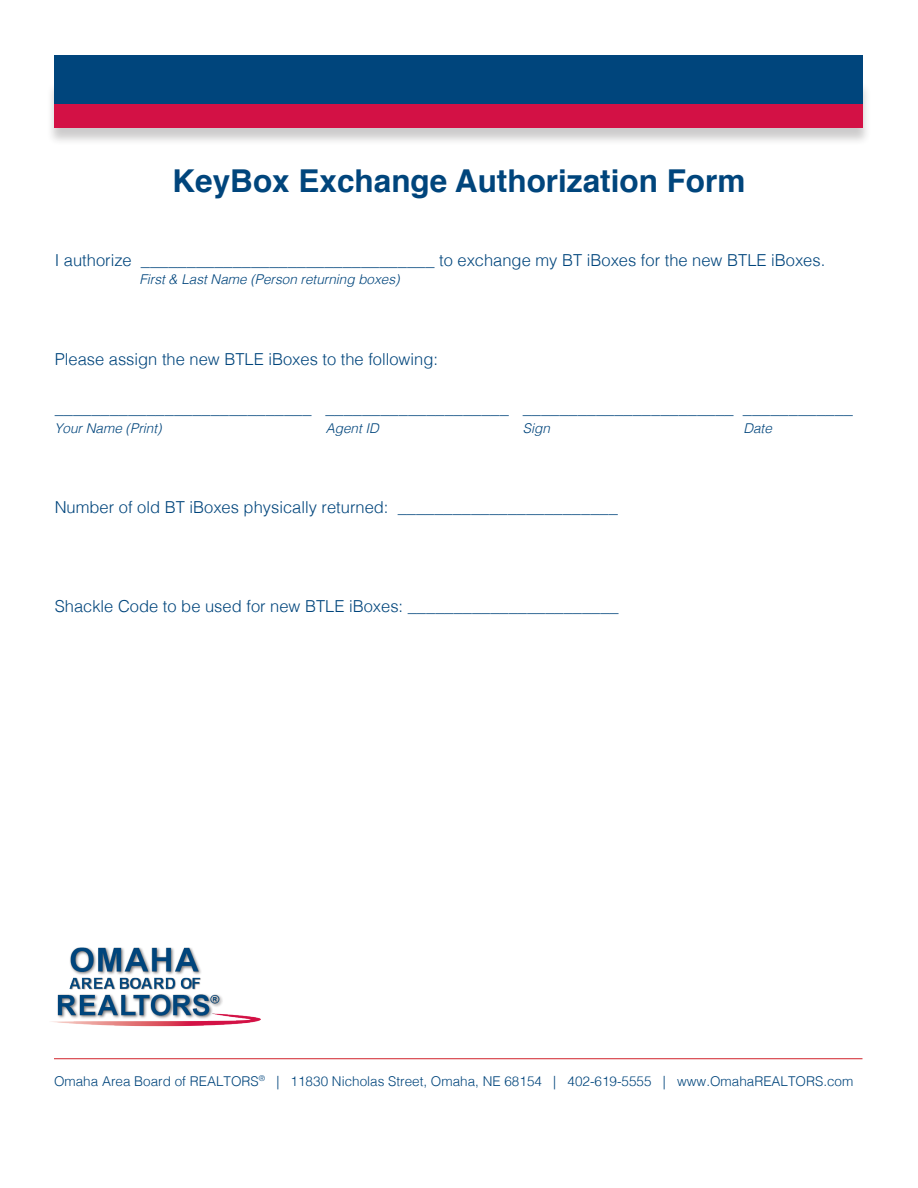
<style>
.page{position:relative;width:918px;height:1188px;background:#fff}
.page>*{position:absolute;margin:0;border:0;box-sizing:border-box;transform-origin:0 0}
.t1{font:700 31.5px "Helvetica";color:#00457c}
.t2{font:300 16.5px "Helvetica";color:#00457c}
.t3{font:700 16.5px "Helvetica";color:#00457c}
.t4{font:300 13.5px "Helvetica";color:#00457c}
.t5{font:italic 300 13.5px "Helvetica";color:#00457c}
.s1{font-weight:700}
</style>
<div class="page">
<div style="left:46px;top:81px;width:826px;height:66px;background:#231f20;opacity:.23"></div>
<div style="left:55px;top:79px;width:808px;height:49px;background:#d31145"></div>
<div style="left:55px;top:55px;width:808px;height:48px;background:#00457c"></div>
<hr style="left:54px;top:1058px;width:808px;height:1px;background:#d1232a">
<img style="left:51px;top:947px;width:218px;height:113px">
<p class="t1" style="left:173px;top:155px;width:574px">KeyBox Exchange Authorization Form</p>
<p class="t2" style="left:55px;top:246px;width:772px">I authorize <span class="s1">________________________________</span> to exchange my BT iBoxes for the new BTLE iBoxes.</p>
<p class="t5" style="left:139px;top:268px;width:262px">First &amp; Last Name (Person returning boxes)</p>
<p class="t2" style="left:55px;top:345px;width:385px">Please assign the new BTLE iBoxes to the following:</p>
<p class="t3" style="left:55px;top:395px;width:800px">____________________________ ____________________ _______________________ ____________</p>
<p class="t5" style="left:54px;top:416px;width:109px">Your Name (Print)</p>
<p class="t5" style="left:326px;top:416px;width:55px">Agent ID</p>
<p class="t5" style="left:523px;top:416px;width:29px">Sign</p>
<p class="t5" style="left:743px;top:416px;width:30px">Date</p>
<p class="t2" style="left:55px;top:493px;width:565px">Number of old BT iBoxes physically returned: <span class="s1">________________________</span></p>
<p class="t2" style="left:55px;top:592px;width:566px">Shackle Code to be used for new BTLE iBoxes: <span class="s1">_______________________</span></p>
<p class="t4" style="left:54px;top:1070px;width:801px">Omaha Area Board of REALTORS<sup>®</sup> | 11830 Nicholas Street, Omaha, NE 68154 | 402-619-5555 | www.OmahaREALTORS.com</p>
</div>
